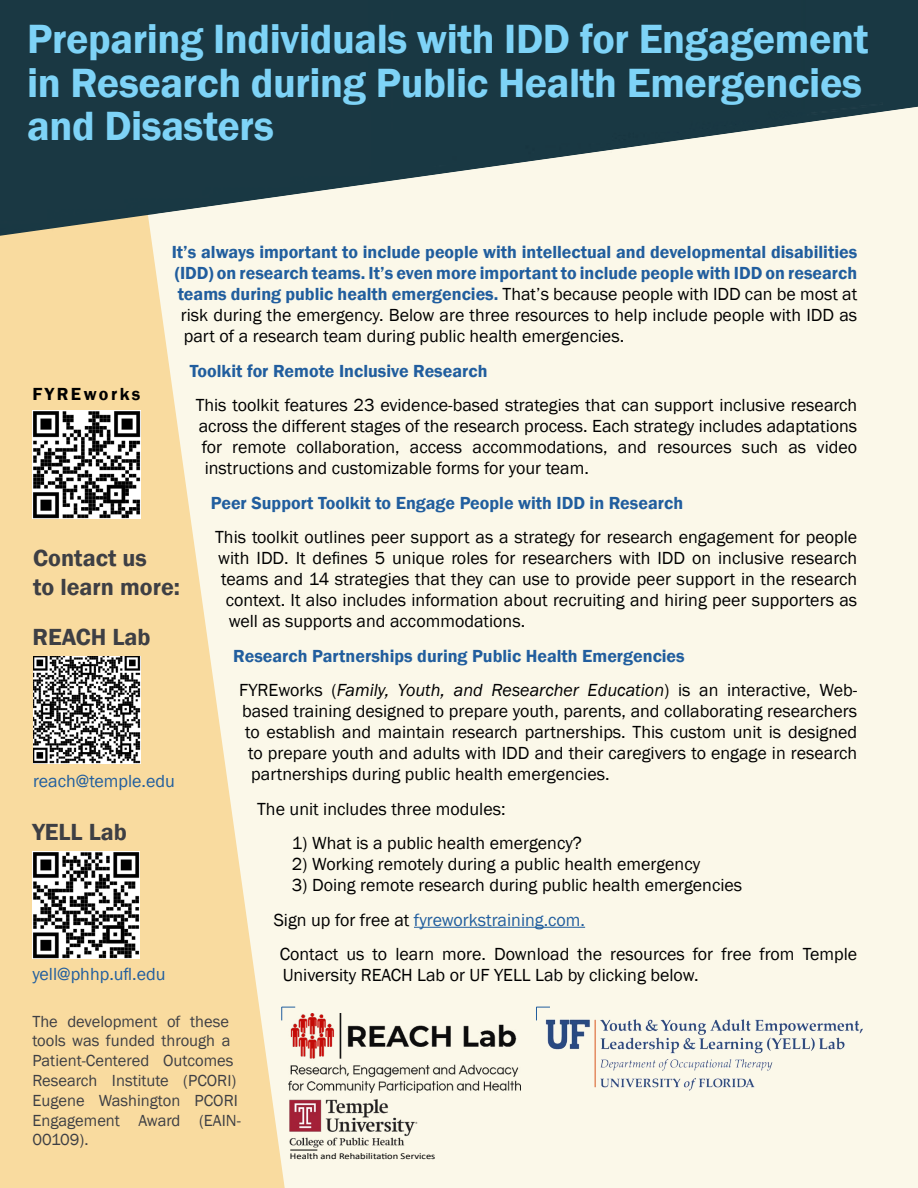
<style>
.page{position:relative;width:918px;height:1188px;background:#fff}
.page>*{position:absolute;margin:0;border:0;box-sizing:border-box;transform-origin:0 0}
.t1{font:600 42px/43.5px "Franklin Gothic";letter-spacing:-.01em;color:#7ed3f7}
.t2{font:600 24px "Franklin Gothic";color:#3e3f44}
.t3{font:18px/21px "Franklin Gothic";color:#000}
.t4{font:600 18px "Franklin Gothic";color:#215e9e}
.t5{font:18px "Franklin Gothic";color:#215e9e}
.t6{font:italic 18px "Franklin Gothic";color:#000}
.t7{font:600 18px "Franklin Gothic";letter-spacing:.135em;color:#000}
.t8{font:16.5px/19.8px "Franklin Gothic";color:#3e3f44}
.t9{font:8.85px "Calibri";color:#000;scale:1.18 1}
.s1{font-weight:600;color:#215e9e}
.s2{font-style:normal}
.s3{color:#000}
</style>
<div class="page">
<div style="left:286px;top:457px;width:632px;height:731px;background:#fbf8e9"></div>
<svg style="left:0;top:254px;width:286px;height:934px;background:#f9e0ac"></svg>
<div style="left:156px;top:243px;width:762px;height:214px;background:#fbf8e9"></div>
<img style="left:0;top:243px;width:882px;height:11px">
<svg style="left:0;top:0;width:918px;height:243px;background:#5a6e71"></svg>
<div style="left:445px;top:236px;width:360px;height:79px;background:#fbf8e9"></div>
<img style="left:289px;top:1014px;width:231px;height:78px">
<hr style="left:414px;top:927px;width:171px;height:1px;background:#215e9e">
<img style="left:536px;top:1009px;width:342px;height:90px">
<img style="left:33px;top:656px;width:107px;height:108px">
<img style="left:32px;top:851px;width:108px;height:108px">
<img style="left:32px;top:410px;width:108px;height:108px">
<svg style="left:281px;top:1007px;width:14px;height:13px"></svg>
<svg style="left:536px;top:1007px;width:14px;height:13px"></svg>
<svg style="left:290px;top:1150px;width:27px;height:1px"></svg>
<img style="left:289px;top:1099px;width:129px;height:50px">
<p class="t1" style="left:27px;top:18px;width:843px">Preparing Individuals with IDD for Engagement in Research during Public Health Emergencies and Disasters</p>
<p class="t4" style="left:172px;top:241px;width:687px">It’s always important to include people with intellectual and developmental disabilities</p>
<p class="t4" style="left:175px;top:262px;width:684px">(IDD) on research teams. It’s even more important to include people with IDD on research</p>
<p class="t3" style="left:178px;top:284px;width:681px"><span class="s1">teams during public health emergencies.</span> That’s because people with IDD can be most at</p>
<p class="t3" style="left:181px;top:305px;width:678px">risk during the emergency. Below are three resources to help include people with IDD as</p>
<p class="t3" style="left:184px;top:326px;width:442px">part of a research team during public health emergencies.</p>
<p class="t4" style="left:190px;top:360px;width:299px">Toolkit for Remote Inclusive Research</p>
<p class="t3" style="left:196px;top:395px;width:663px">This toolkit features 23 evidence-based strategies that can support inclusive research</p>
<p class="t3" style="left:199px;top:416px;width:660px">across the different stages of the research process. Each strategy includes adaptations</p>
<p class="t3" style="left:202px;top:437px;width:657px">for remote collaboration, access accommodations, and resources such as video</p>
<p class="t3" style="left:205px;top:458px;width:386px">instructions and customizable forms for your team.</p>
<p class="t4" style="left:211px;top:492px;width:474px">Peer Support Toolkit to Engage People with IDD in Research</p>
<p class="t3" style="left:215px;top:527px;width:644px">This toolkit outlines peer support as a strategy for research engagement for people</p>
<p class="t3" style="left:218px;top:548px;width:641px">with IDD. It defines 5 unique roles for researchers with IDD on inclusive research</p>
<p class="t3" style="left:221px;top:569px;width:638px">teams and 14 strategies that they can use to provide peer support in the research</p>
<p class="t3" style="left:226px;top:590px;width:633px">context. It also includes information about recruiting and hiring peer supporters as</p>
<p class="t3" style="left:229px;top:611px;width:298px">well as supports and accommodations.</p>
<p class="t4" style="left:233px;top:645px;width:453px">Research Partnerships during Public Health Emergencies</p>
<p class="t6" style="left:239px;top:679px;width:620px"><span class="s2">FYREworks (</span>Family, Youth, and Researcher Education<span class="s2">) is an interactive, Web-</span></p>
<p class="t3" style="left:242px;top:701px;width:617px">based training designed to prepare youth, parents, and collaborating researchers</p>
<p class="t3" style="left:245px;top:722px;width:614px">to establish and maintain research partnerships. This custom unit is designed</p>
<p class="t3" style="left:248px;top:743px;width:611px">to prepare youth and adults with IDD and their caregivers to engage in research</p>
<p class="t3" style="left:251px;top:764px;width:360px">partnerships during public health emergencies.</p>
<p class="t3" style="left:257px;top:799px;width:250px">The unit includes three modules:</p>
<p class="t3" style="left:292px;top:833px;width:292px">1) What is a public health emergency?</p>
<p class="t3" style="left:292px;top:854px;width:410px">2) Working remotely during a public health emergency</p>
<p class="t3" style="left:292px;top:875px;width:452px">3) Doing remote research during public health emergencies</p>
<p class="t5" style="left:274px;top:909px;width:313px"><span class="s3">Sign up for free at</span> fyreworkstraining.com.</p>
<p class="t3" style="left:280px;top:944px;width:579px">Contact us to learn more. Download the resources for free from Temple<br>University REACH Lab or UF YELL Lab by clicking below.</p>
<p class="t8" style="left:32px;top:1012px;width:210px">The development of these tools was funded through a<br>Patient-Centered Outcomes<br>Research Institute (PCORI)<br>Eugene Washington PCORI<br>Engagement Award (EAIN-<br>00109).</p>
<p class="t7" style="left:32px;top:383px;width:110px">FYREworks</p>
<p class="t2" style="left:33px;top:543px;width:115px">Contact us</p>
<p class="t2" style="left:33px;top:572px;width:148px">to learn more:</p>
<p class="t2" style="left:32px;top:622px;width:120px">REACH Lab</p>
<p class="t5" style="left:33px;top:770px;width:143px">reach@temple.edu</p>
<p class="t2" style="left:32px;top:817px;width:96px">YELL Lab</p>
<p class="t5" style="left:32px;top:963px;width:135px">yell@phhp.ufl.edu</p>
<p class="t9" style="left:290px;top:1150px;width:125px">Health and Rehabilitation Services</p>
</div>
